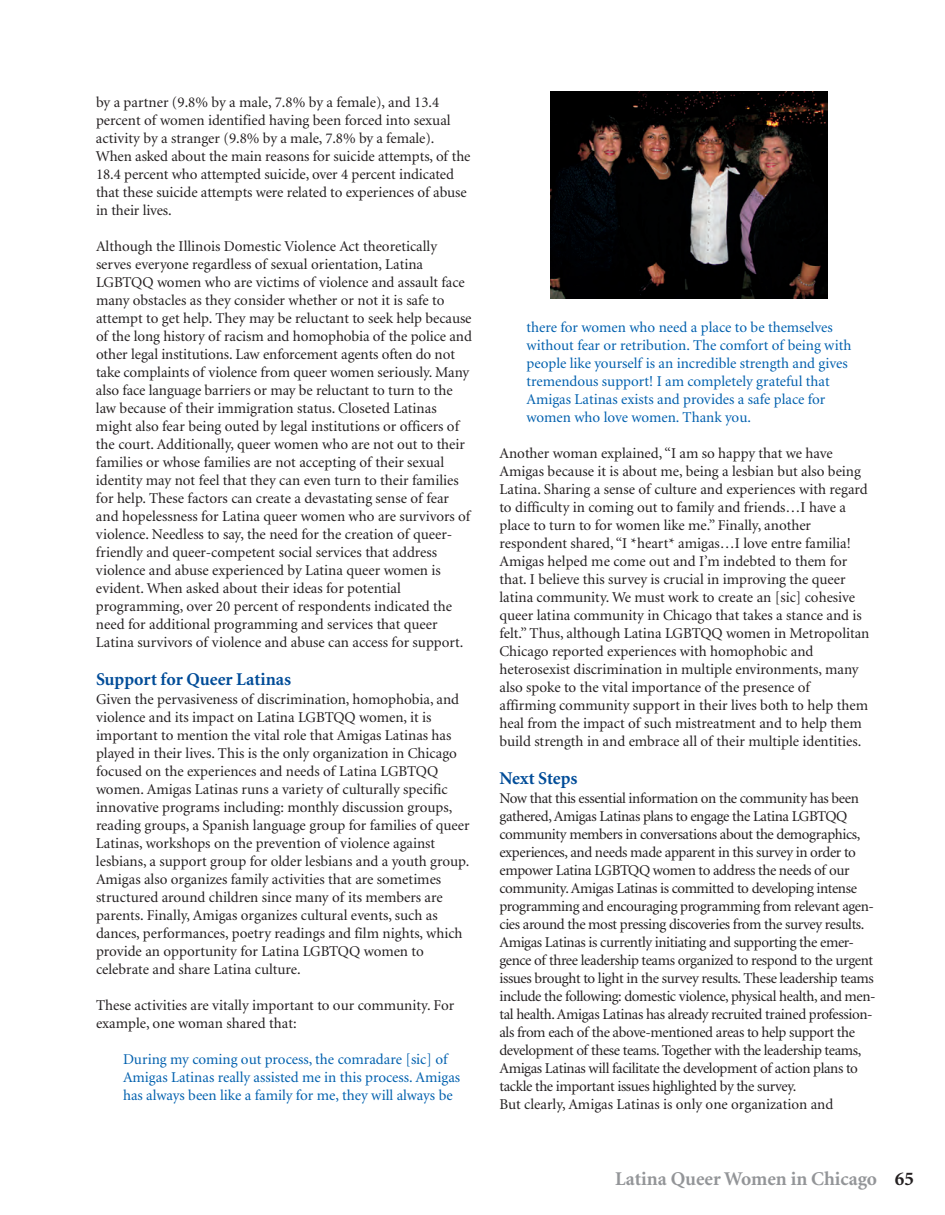
<style>
.page{position:relative;width:945px;height:1215px;background:#fff}
.page>*{position:absolute;margin:0;border:0;box-sizing:border-box;transform-origin:0 0}
.t1{font:700 19.5px "Minion";color:#939598}
.t2{font:700 18px "Minion";color:#014c98}
.t3{font:15px/18px "Minion";color:#231f20}
.t4{font:15px/18px "Minion";letter-spacing:-.025em;color:#231f20}
.t5{font:15px/18px "Minion";color:#0160ae}
.s1{color:#231f20}
</style>
<div class="page">
<img style="left:551px;top:92px;width:277px;height:206px">
<p class="t3" style="left:96px;top:94px;width:376px">by a partner (9.8% by a male, 7.8% by a female), and 13.4 percent of women identified having been forced into sexual activity by a stranger (9.8% by a male, 7.8% by a female).<br>When asked about the main reasons for suicide attempts, of the 18.4 percent who attempted suicide, over 4 percent indicated that these suicide attempts were related to experiences of abuse in their lives.</p>
<p class="t3" style="left:96px;top:238px;width:377px">Although the Illinois Domestic Violence Act theoretically serves everyone regardless of sexual orientation, Latina LGBTQQ women who are victims of violence and assault face many obstacles as they consider whether or not it is safe to attempt to get help. They may be reluctant to seek help because of the long history of racism and homophobia of the police and other legal institutions. Law enforcement agents often do not take complaints of violence from queer women seriously. Many also face language barriers or may be reluctant to turn to the law because of their immigration status. Closeted Latinas might also fear being outed by legal institutions or officers of the court. Additionally, queer women who are not out to their families or whose families are not accepting of their sexual identity may not feel that they can even turn to their families for help. These factors can create a devastating sense of fear and hopelessness for Latina queer women who are survivors of violence. Needless to say, the need for the creation of queer&shy;friendly and queer-competent social services that address violence and abuse experienced by Latina queer women is evident. When asked about their ideas for potential programming, over 20 percent of respondents indicated the need for additional programming and services that queer Latina survivors of violence and abuse can access for support.</p>
<p class="t2" style="left:96px;top:672px;width:197px">Support for Queer Latinas</p>
<p class="t3" style="left:96px;top:692px;width:375px">Given the pervasiveness of discrimination, homophobia, and violence and its impact on Latina LGBTQQ women, it is important to mention the vital role that Amigas Latinas has played in their lives. This is the only organization in Chicago focused on the experiences and needs of Latina LGBTQQ women. Amigas Latinas runs a variety of culturally specific innovative programs including: monthly discussion groups, reading groups, a Spanish language group for families of queer Latinas, workshops on the prevention of violence against lesbians, a support group for older lesbians and a youth group.<br>Amigas also organizes family activities that are sometimes structured around children since many of its members are parents. Finally, Amigas organizes cultural events, such as dances, performances, poetry readings and film nights, which provide an opportunity for Latina LGBTQQ women to celebrate and share Latina culture.</p>
<p class="t3" style="left:96px;top:998px;width:360px">These activities are vitally important to our community. For example, one woman shared that:</p>
<p class="t5" style="left:123px;top:1052px;width:339px">During my coming out process, the comradare [sic] of<br>Amigas Latinas really assisted me in this process. Amigas has always been like a family for me, they will always be</p>
<p class="t5" style="left:527px;top:319px;width:326px">there for women who need a place to be themselves without fear or retribution. The comfort of being with people like yourself is an incredible strength and gives tremendous support! I am completely grateful that Amigas Latinas exists and provides a safe place for women who love women. Thank you.</p>
<p class="t3" style="left:500px;top:445px;width:371px">Another woman explained, “I am so happy that we have Amigas because it is about me, being a lesbian but also being Latina. Sharing a sense of culture and experiences with regard to difficulty in coming out to family and friends…I have a place to turn to for women like me.” Finally, another respondent shared, “I *heart* amigas…I love entre familia!<br>Amigas helped me come out and I’m indebted to them for that. I believe this survey is crucial in improving the queer latina community. We must work to create an [sic] cohesive queer latina community in Chicago that takes a stance and is felt.” Thus, although Latina LGBTQQ women in Metropolitan Chicago reported experiences with homophobic and heterosexist discrimination in multiple environments, many also spoke to the vital importance of the presence of affirming community support in their lives both to help them heal from the impact of such mistreatment and to help them build strength in and embrace all of their multiple identities.</p>
<p class="t2" style="left:500px;top:771px;width:79px">Next Steps</p>
<p class="t4" style="left:499px;top:791px;width:378px">Now that this essential information on the community has been gathered,Amigas Latinas plans to engage the Latina LGBTQQ community members in conversations about the demographics, experiences, and needs made apparent in this survey in order to empower Latina LGBTQQ women to address the needs of our community.Amigas Latinas is committed to developing intense programming and encouraging programming from relevant agen&shy;cies around the most pressing discoveries from the survey results.<br>Amigas Latinas is currently initiating and supporting the emer&shy;gence of three leadership teams organized to respond to the urgent issues brought to light in the survey results. These leadership teams include the following: domestic violence, physical health, and men&shy;tal health.Amigas Latinas has already recruited trained profession&shy;als from each of the above-mentioned areas to help support the development of these teams. Together with the leadership teams, Amigas Latinas will facilitate the development of action plans to tackle the important issues highlighted by the survey.<br>But clearly, Amigas Latinas is only one organization and</p>
<h1 class="t1" style="left:615px;top:1172px;width:300px">Latina Queer Women in Chicago <span class="s1">65</span></h1>
</div>
